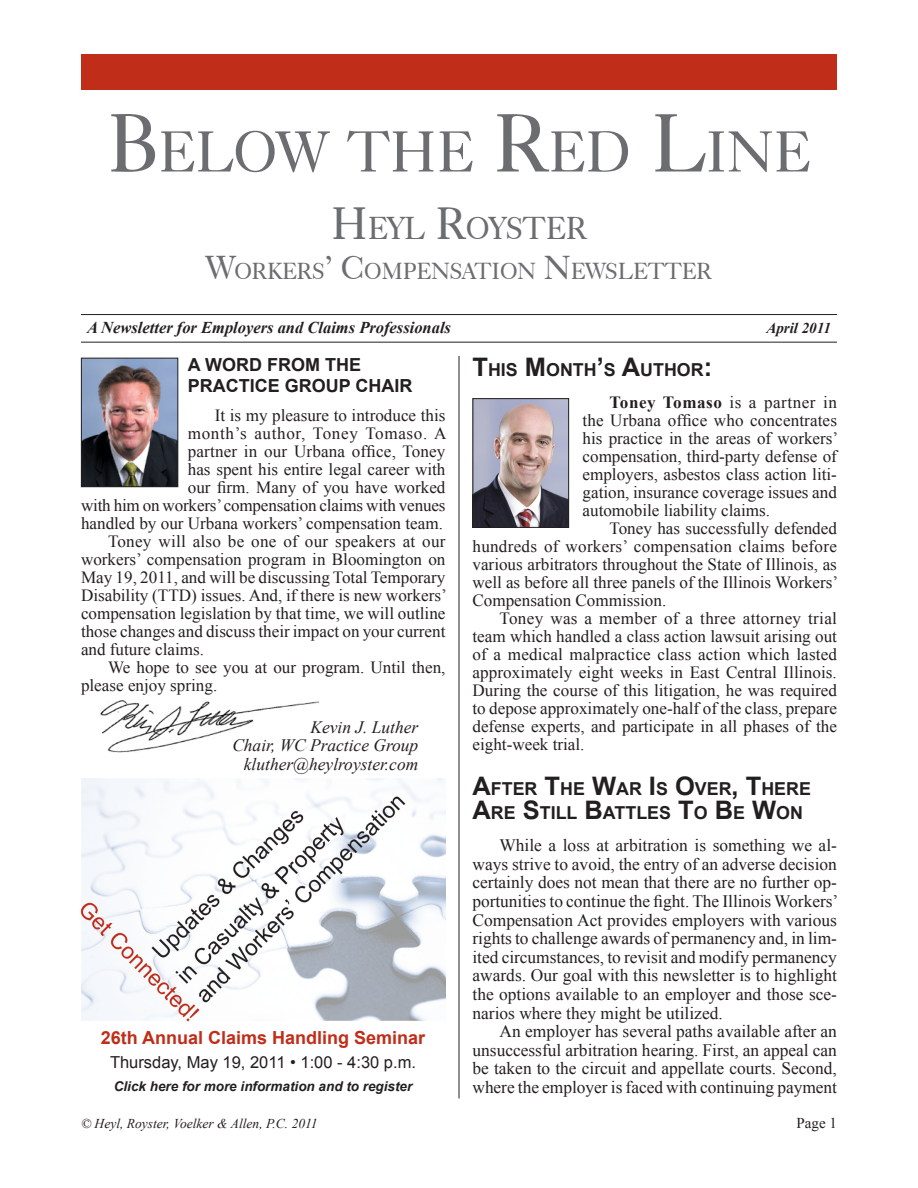
<style>
.page{position:relative;width:918px;height:1188px;background:#fff}
.page>*{position:absolute;margin:0;border:0;box-sizing:border-box;transform-origin:0 0}
.t1{font:57.75px "Caslon 540 BT";color:#6c6d70}
.t2{font:31.5px "Caslon 540 BT";color:#6c6d70}
.t3{font:23.1px "Caslon 540 BT";color:#6c6d70}
.text{font:700 18px "Arial";color:#c02d19}
.Subheadings{font:700 18px/21.6px "Arial";color:#231f20}
.Main_Heading{font:700 17.85px/24.3px "Arial";color:#231f20}
.Text{font:17.4px/18.6px "Times New Roman";color:#231f20;text-align:justify}
.Text-2{font:italic 17.4px "Times New Roman";color:#231f20}
.Text-3{font:17.1px/18px "Times New Roman";color:#231f20;text-align:justify}
.t4{font:italic 700 16.5px "Times New Roman";color:#231f20}
.text-2{font:16.5px "Arial";color:#231f20}
.t5{font:italic 700 15px "Times New Roman";color:#231f20}
.t6{font:15px "Times New Roman";color:#231f20}
.text-3{font:italic 700 13.5px "Arial";color:#231f20}
.t7{font:italic 13.5px "Times New Roman";color:#231f20}
.s1{font-size:82.5px}
.s2{font-size:45px}
.s3{font-size:33px}
.s4{font-size:25.5px}
.s5{font-weight:700}
</style>
<div class="page">
<div style="left:81px;top:54px;width:756px;height:36px;background:#c02d19"></div>
<hr style="left:81px;top:314px;width:756px;height:1px;background:#231f20">
<hr style="left:81px;top:342px;width:756px;height:1px;background:#231f20">
<hr style="left:459px;top:356px;width:1px;height:742px;background:#231f20">
<img style="left:100px;top:700px;width:220px;height:53px">
<img style="left:83px;top:360px;width:93px;height:125px">
<div style="left:81px;top:358px;width:97px;height:129px;border:1px solid #231f20"></div>
<img style="left:474px;top:400px;width:93px;height:126px">
<div style="left:472px;top:398px;width:97px;height:130px;border:1px solid #231f20"></div>
<img style="left:81px;top:778px;width:365px;height:243px">
<p class="t1" style="left:108px;top:116px;width:704px"><span class="s1">B</span>ELOW THE <span class="s1">R</span>ED <span class="s1">L</span>INE</p>
<p class="t2" style="left:331px;top:209px;width:256px"><span class="s2">H</span> EYL <span class="s2">R</span>OYSTER</p>
<p class="t3" style="left:206px;top:257px;width:507px"><span class="s3">W</span>ORKERS<span class="s3">’ C</span>OMPENSATION <span class="s3">N</span>EWSLETTER</p>
<p class="t4" style="left:87px;top:316px;width:365px">A Newsletter for Employers and Claims Professionals</p>
<p class="Subheadings" style="left:188px;top:354px;width:226px">A WORD FROM THE<br>PRACTICE GROUP CHAIR</p>
<p class="Text-3" style="left:81px;top:406px;width:367px;text-align:right">It is my pleasure to introduce this<br>month’s author, Toney Tomaso. A<br>partner in our Urbana office, Toney<br>has spent his entire legal career with<br>our firm. Many of you have worked<br>with him on workers’compensation claims with venues handled by our Urbana workers’ compensation team.</p>
<p class="Text-3" style="left:81px;top:532px;width:367px;text-indent:27px">Toney will also be one of our speakers at our workers’ compensation program in Bloomington on May 19, 2011, and will be discussing Total Temporary Disability (TTD) issues. And, if there is new workers’ compensation legislation by that time, we will outline those changes and discuss their impact on your current and future claims.</p>
<p class="Text-3" style="left:81px;top:658px;width:366px;text-indent:27px">We hope to see you at our program. Until then, please enjoy spring.</p>
<p class="Text-2" style="left:310px;top:715px;width:109px">Kevin J. Luther</p>
<p class="Text-2" style="left:232px;top:734px;width:187px">Chair, WC Practice Group</p>
<p class="Text-2" style="left:244px;top:752px;width:176px">kluther@heylroyster.com</p>
<p class="text" style="left:101px;top:1026px;width:326px">26th Annual Claims Handling Seminar</p>
<p class="text-2" style="left:110px;top:1052px;width:307px">Thursday, May 19, 2011 • 1:00 - 4:30 p.m.</p>
<p class="text-3" style="left:114px;top:1077px;width:300px">Click here for more information and to register</p>
<p class="t5" style="left:766px;top:317px;width:66px">April 2011</p>
<p class="Main_Heading" style="left:473px;top:359px;width:241px"><span class="s4">T</span>HIS <span class="s4">M</span>ONTH<span class="s4">’</span>S <span class="s4">A</span>UTHOR<span class="s4">:</span></p>
<p class="Text-3" style="left:583px;top:393px;width:257px;text-indent:27px"><span class="s5">Toney Tomaso</span> is a partner in the Urbana office who concentrates his practice in the areas of workers’ compensation, third-party defense of employers, asbestos class action liti&shy;gation, insurance coverage issues and automobile liability claims.</p>
<p class="Text-3" style="left:473px;top:519px;width:367px;text-indent:137px">Toney has successfully defended hundreds of workers’ compensation claims before various arbitrators throughout the State of Illinois, as well as before all three panels of the Illinois Workers’ Compensation Commission.</p>
<p class="Text-3" style="left:473px;top:609px;width:366px;text-indent:27px">Toney was a member of a three attorney trial team which handled a class action lawsuit arising out of a medical malpractice class action which lasted approximately eight weeks in East Central Illinois.<br>During the course of this litigation, he was required to depose approximately one-half of the class, prepare defense experts, and participate in all phases of the eight-week trial.</p>
<p class="Main_Heading" style="left:472px;top:777px;width:340px"><span class="s4">A</span>FTER <span class="s4">T</span>HE <span class="s4">W</span>AR <span class="s4">I</span>S <span class="s4">O</span>VER<span class="s4">, T</span>HERE<br><span class="s4">A</span>RE <span class="s4">S</span>TILL <span class="s4">B</span>ATT</p>
<p class="Main_Heading" style="left:636px;top:801px;width:168px">LES <span class="s4">T</span>O <span class="s4">B</span>E <span class="s4">W</span>ON</p>
<p class="Text" style="left:472px;top:836px;width:367px;text-indent:27px">While a loss at arbitration is something we al&shy;ways strive to avoid, the entry of an adverse decision certainly does not mean that there are no further op&shy;portunities to continue the fight. The Illinois Workers’ Compensation Act provides employers with various rights to challenge awards of permanency and, in lim&shy;ited circumstances, to revisit and modify permanency awards. Our goal with this newsletter is to highlight the options available to an employer and those sce&shy;narios where they might be utilized.</p>
<p class="Text" style="left:472px;top:1022px;width:366px;text-indent:27px">An employer has several paths available after an unsuccessful arbitration hearing. First, an appeal can be taken to the circuit and appellate courts. Second, where the employer is faced with continuing payment</p>
<p class="t7" style="left:81px;top:1114px;width:238px">© Heyl, Royster, Voelker &amp; Allen, P.C. 2011</p>
<p class="t6" style="left:797px;top:1112px;width:42px">Page 1</p>
</div>
